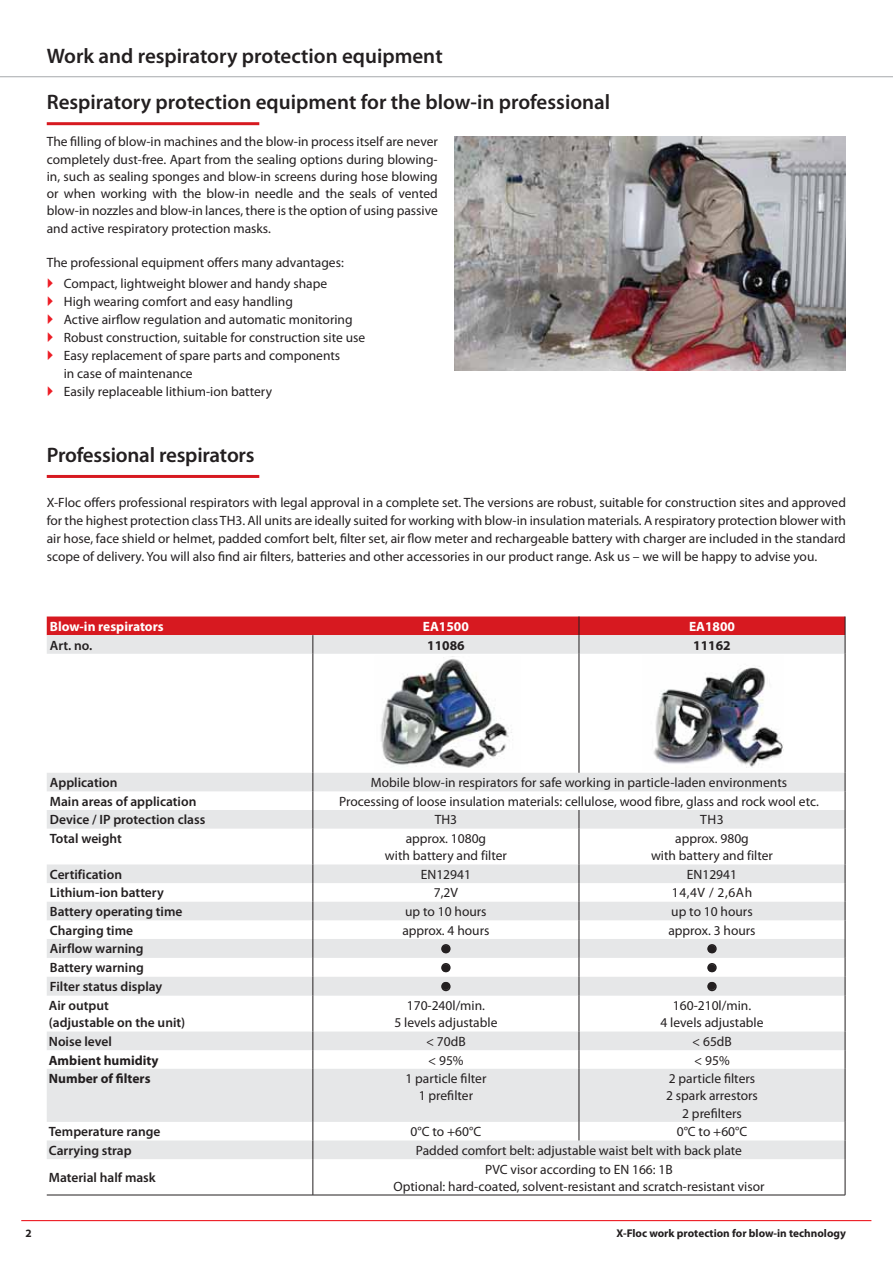
<style>
.page{position:relative;width:893px;height:1263px;background:#fff}
.page>*{position:absolute;margin:0;border:0;box-sizing:border-box;transform-origin:0 0}
.t1{font:600 21px "Myriad Pro";color:#231f20}
.t2{font:13.5px/17.2px "Myriad Pro";color:#231f20;text-align:center}
.t3{font:600 13.5px/18.9px "Myriad Pro";color:#231f20}
.t4{font:700 13.5px "Myriad Pro";color:#231f20}
.t5{font:700 13.5px "Myriad Pro";color:#fff}
.t6{font:700 11.25px "Myriad Pro";color:#231f20}
</style>
<div class="page">
<hr style="left:21px;top:1220px;width:850px;height:1px;background:#ed1c24">
<hr style="left:0;top:76px;width:893px;height:1px;background:#a7a9ac">
<img style="left:455px;top:136px;width:391px;height:234px">
<hr style="left:47px;top:122px;width:212px;height:3px;background:#d71920">
<hr style="left:47px;top:475px;width:212px;height:3px;background:#d71920">
<svg style="left:47px;top:654px;width:798px;height:505px"></svg>
<hr style="left:579px;top:654px;width:1px;height:119px;background:#231f20">
<hr style="left:845px;top:654px;width:1px;height:119px;background:#231f20">
<svg style="left:579px;top:1032px;width:1px;height:37px"></svg>
<svg style="left:845px;top:1032px;width:1px;height:37px"></svg>
<svg style="left:579px;top:810px;width:1px;height:19px"></svg>
<svg style="left:845px;top:773px;width:1px;height:56px"></svg>
<hr style="left:579px;top:829px;width:1px;height:35px;background:#231f20">
<hr style="left:845px;top:829px;width:1px;height:35px;background:#231f20">
<svg style="left:579px;top:864px;width:1px;height:132px"></svg>
<svg style="left:845px;top:864px;width:1px;height:132px"></svg>
<hr style="left:579px;top:996px;width:1px;height:36px;background:#231f20">
<hr style="left:845px;top:996px;width:1px;height:36px;background:#231f20">
<hr style="left:579px;top:1069px;width:1px;height:53px;background:#231f20">
<hr style="left:845px;top:1069px;width:1px;height:53px;background:#231f20">
<svg style="left:579px;top:1122px;width:1px;height:19px"></svg>
<svg style="left:845px;top:1122px;width:1px;height:37px"></svg>
<hr style="left:845px;top:1159px;width:1px;height:36px;background:#231f20">
<svg style="left:47px;top:617px;width:799px;height:37px;background:#de8286"></svg>
<hr style="left:313px;top:654px;width:1px;height:119px;background:#231f20">
<svg style="left:313px;top:773px;width:1px;height:56px"></svg>
<hr style="left:313px;top:829px;width:1px;height:35px;background:#231f20">
<hr style="left:313px;top:996px;width:1px;height:36px;background:#231f20">
<hr style="left:313px;top:1069px;width:1px;height:53px;background:#231f20">
<hr style="left:313px;top:1159px;width:1px;height:36px;background:#231f20">
<svg style="left:313px;top:864px;width:1px;height:132px"></svg>
<svg style="left:313px;top:1032px;width:1px;height:37px"></svg>
<svg style="left:313px;top:1122px;width:1px;height:37px"></svg>
<hr style="left:47px;top:1195px;width:798px;height:1px;background:#231f20">
<svg style="left:440px;top:943px;width:11px;height:11px"></svg>
<svg style="left:706px;top:943px;width:12px;height:11px"></svg>
<svg style="left:440px;top:962px;width:11px;height:11px"></svg>
<svg style="left:706px;top:962px;width:12px;height:11px"></svg>
<svg style="left:440px;top:981px;width:11px;height:11px"></svg>
<svg style="left:706px;top:981px;width:12px;height:11px"></svg>
<h1 class="t1" style="left:47px;top:48px;width:397px">Work and respiratory protection equipment</h1>
<h1 class="t1" style="left:47px;top:94px;width:565px">Respiratory protection equipment for the blow-in professional</h1>
<p class="t2" style="left:47px;top:134px;width:393px;text-align:justify">The filling of blow-in machines and the blow-in process itself are never completely dust-free. Apart from the sealing options during blowing&shy;in, such as sealing sponges and blow-in screens during hose blowing or when working with the blow-in needle and the seals of vented blow-in nozzles and blow-in lances, there is the option of using passive and active respiratory protection masks.</p>
<p class="t2" style="left:47px;top:253px;width:298px;line-height:21px">The professional equipment offers many advantages:<br>Compact, lightweight blower and handy shape</p>
<p class="t2" style="left:64px;top:293px;width:303px;line-height:18px;text-align:left">High wearing comfort and easy handling<br>Active airflow regulation and automatic monitoring Robust construction, suitable for construction site use Easy replacement of spare parts and components<br>in case of maintenance<br>Easily replaceable lithium-ion battery</p>
<h1 class="t1" style="left:47px;top:447px;width:209px">Professional respirators</h1>
<p class="t2" style="left:47px;top:494px;width:801px;line-height:18px;text-align:justify">X-Floc offers professional respirators with legal approval in a complete set. The versions are robust, suitable for construction sites and approved for the highest protection class TH3. All units are ideally suited for working with blow-in insulation materials. A respiratory protection blower with air hose, face shield or helmet, padded comfort belt, filter set, air flow meter and rechargeable battery with charger are included in the standard scope of delivery. You will also find air filters, batteries and other accessories in our product range. Ask us – we will be happy to advise you.</p>
<p class="t5" style="left:50px;top:621px;width:115px">Blow-in respirators</p>
<p class="t5" style="left:423px;top:621px;width:48px">EA1500</p>
<p class="t5" style="left:689px;top:621px;width:48px">EA1800</p>
<p class="t3" style="left:50px;top:636px;width:44px">Art. no.</p>
<p class="t4" style="left:427px;top:640px;width:39px">11086</p>
<p class="t4" style="left:693px;top:640px;width:39px">11162</p>
<p class="t3" style="left:50px;top:774px;width:69px">Application</p>
<p class="t2" style="left:371px;top:775px;width:418px">Mobile blow-in respirators for safe working in particle-laden environments</p>
<p class="t3" style="left:50px;top:793px;width:148px">Main areas of application</p>
<p class="t2" style="left:339px;top:793px;width:481px">Processing of loose insulation materials: cellulose, wood fibre, glass and rock wool etc.</p>
<p class="t3" style="left:50px;top:811px;width:157px">Device / IP protection class</p>
<p class="t2" style="left:435px;top:812px;width:24px">TH3</p>
<p class="t2" style="left:700px;top:812px;width:25px">TH3</p>
<p class="t3" style="left:50px;top:830px;width:73px">Total weight</p>
<p class="t2" style="left:385px;top:831px;width:123px">approx. 1080g<br>with battery and filter</p>
<p class="t2" style="left:651px;top:831px;width:123px">approx. 980g<br>with battery and filter</p>
<p class="t3" style="left:50px;top:866px;width:74px">Certification</p>
<p class="t2" style="left:421px;top:867px;width:52px">EN12941</p>
<p class="t2" style="left:687px;top:867px;width:52px">EN12941</p>
<p class="t3" style="left:50px;top:884px;width:115px">Lithium-ion battery</p>
<p class="t2" style="left:434px;top:885px;width:26px">7,2V</p>
<p class="t2" style="left:672px;top:885px;width:82px">14,4V / 2,6Ah</p>
<p class="t3" style="left:50px;top:903px;width:134px">Battery operating time</p>
<p class="t2" style="left:405px;top:904px;width:83px">up to 10 hours</p>
<p class="t2" style="left:671px;top:904px;width:83px">up to 10 hours</p>
<p class="t3" style="left:50px;top:922px;width:85px">Charging time</p>
<p class="t2" style="left:402px;top:922px;width:89px">approx. 4 hours</p>
<p class="t2" style="left:668px;top:922px;width:89px">approx. 3 hours</p>
<p class="t3" style="left:49px;top:940px;width:115px">Airflow warning<br>Battery warning<br>Filter status display<br>Air output</p>
<p class="t3" style="left:49px;top:1014px;width:138px">(adjustable on the unit)</p>
<p class="t2" style="left:394px;top:998px;width:105px">170-240l/min.<br>5 levels adjustable</p>
<p class="t2" style="left:660px;top:998px;width:105px">160-210l/min.<br>4 levels adjustable</p>
<p class="t3" style="left:49px;top:1033px;width:65px">Noise level</p>
<p class="t2" style="left:426px;top:1034px;width:41px">&lt; 70dB</p>
<p class="t2" style="left:692px;top:1034px;width:41px">&lt; 65dB</p>
<p class="t4" style="left:49px;top:1055px;width:111px">Ambient humidity</p>
<p class="t2" style="left:428px;top:1052px;width:37px">&lt; 95%</p>
<p class="t2" style="left:694px;top:1052px;width:37px">&lt; 95%</p>
<p class="t4" style="left:49px;top:1073px;width:103px">Number of filters</p>
<p class="t2" style="left:405px;top:1071px;width:82px">1 particle filter<br>1 prefilter</p>
<p class="t2" style="left:666px;top:1071px;width:93px">2 particle filters<br>2 spark arrestors<br>2 prefilters</p>
<p class="t3" style="left:49px;top:1123px;width:113px">Temperature range</p>
<p class="t2" style="left:411px;top:1124px;width:72px">0°C to +60°C</p>
<p class="t2" style="left:677px;top:1124px;width:72px">0°C to +60°C</p>
<p class="t3" style="left:49px;top:1142px;width:84px">Carrying strap</p>
<p class="t2" style="left:416px;top:1143px;width:328px">Padded comfort belt: adjustable waist belt with back plate</p>
<p class="t3" style="left:49px;top:1169px;width:108px">Material half mask</p>
<p class="t2" style="left:393px;top:1161px;width:372px">PVC visor according to EN 166: 1B<br>Optional: hard-coated, solvent-resistant and scratch-resistant visor</p>
<p class="t6" style="left:26px;top:1229px;width:8px">2</p>
<p class="t6" style="left:616px;top:1229px;width:231px">X-Floc work protection for blow-in technology</p>
</div>
